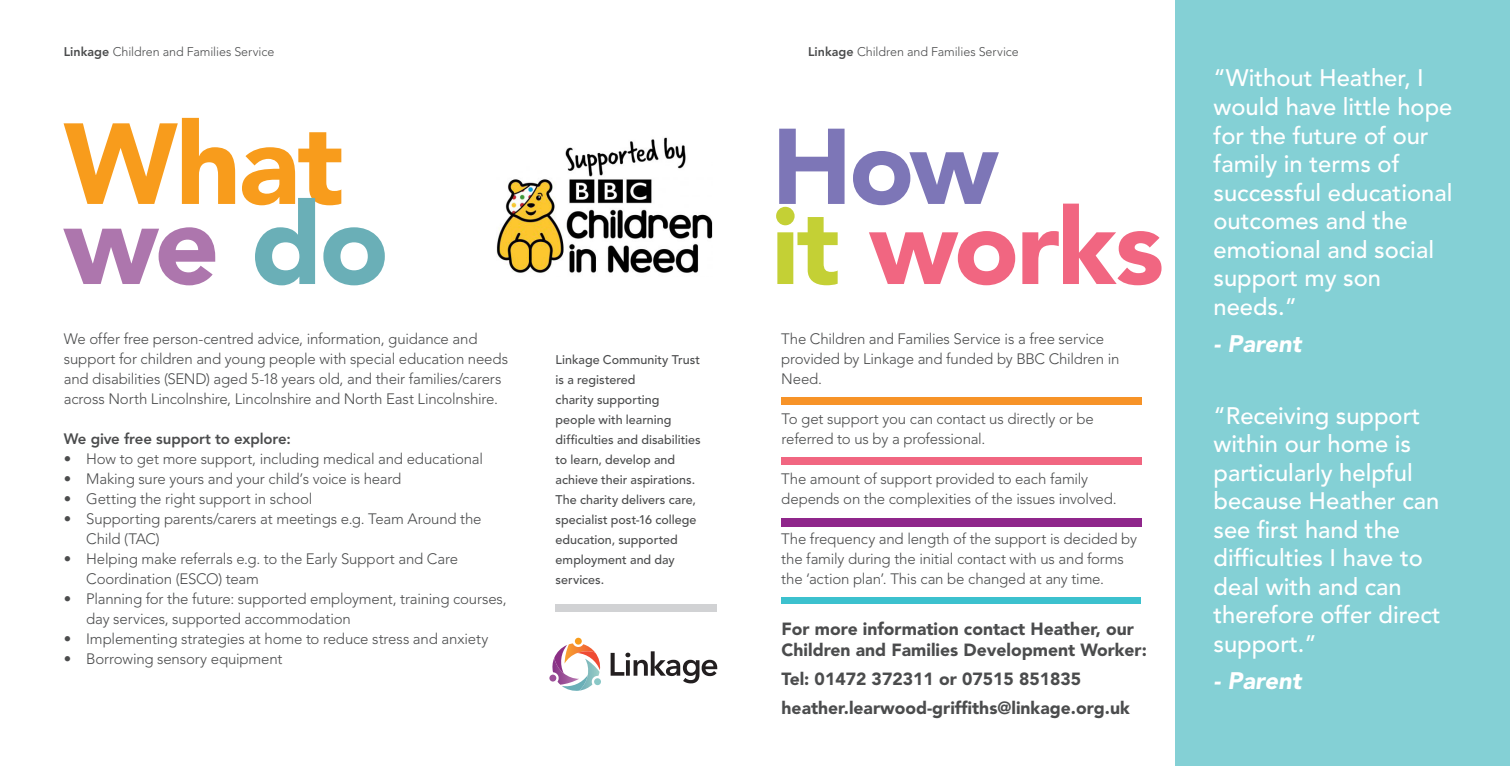
<style>
.page{position:relative;width:1510px;height:766px;background:#fff}
.page>*{position:absolute;margin:0;border:0;box-sizing:border-box;transform-origin:0 0}
.t1{font:900 113.75px "Avenir LT Std";color:#f89c1c}
.t2{font:900 113.75px "Avenir LT Std";color:#ad76ad}
.t3{font:900 106.25px "Avenir LT Std";letter-spacing:-.02em;color:#f16681}
.t4{font:900 106.25px "Avenir LT Std";color:#7d76b7}
.t5{font:500 23.75px/28.5px "Avenir LT Std";color:#fff}
.t6{font:italic 900 23.75px "Avenir LT Std";color:#fff}
.t7{font:900 17.5px/21px "Avenir LT Std";color:#4b4c4d}
.t8{font:300 15px/20px "Avenir LT Std";letter-spacing:-.01em;color:#4b4c4d}
.t9{font:800 15px "Avenir LT Std";letter-spacing:-.01em;color:#4b4c4d}
.t10{font:500 12.5px/20px "Avenir LT Std";color:#4b4c4d}
.t11{font:300 12.5px "Avenir LT Std";letter-spacing:-.005em;color:#4b4c4d}
.s1{font-weight:800}
.s2{color:#6aafb7}
.s3{color:#c4d035}
</style>
<div class="page">
<svg style="left:552px;top:643px;width:49px;height:48px"></svg>
<div style="left:549px;top:674px;width:7px;height:7px;background:#9c5099;border-radius:50%"></div>
<div style="left:575px;top:637px;width:7px;height:7px;background:#f89c1c;border-radius:50%"></div>
<div style="left:594px;top:678px;width:7px;height:7px;background:#8ac8c7;border-radius:50%"></div>
<svg style="left:610px;top:651px;width:107px;height:32px"></svg>
<div style="left:555px;top:604px;width:162px;height:7px;background:#d1d2d4"></div>
<div style="left:781px;top:597px;width:360px;height:6px;background:#3cc1ce"></div>
<div style="left:781px;top:517px;width:360px;height:9px;background:#8f268b"></div>
<div style="left:781px;top:457px;width:360px;height:7px;background:#f16681"></div>
<div style="left:781px;top:397px;width:360px;height:7px;background:#f79328"></div>
<div style="left:1175px;top:0;width:334px;height:765px;background:#84d0d5"></div>
<img style="left:496px;top:137px;width:216px;height:136px">
<p class="t11" style="left:64px;top:44px;width:212px"><span class="s1">Linkage</span> Children and Families Service</p>
<p class="t1" style="left:64px;top:95px;width:282px">What</p>
<p class="t2" style="left:64px;top:175px;width:326px">we <span class="s2">do</span></p>
<p class="t8" style="left:64px;top:329px;width:446px">We offer free person-centred advice, information, guidance and support for children and young people with special education needs and disabilities (SEND) aged 5-18 years old, and their families/carers across North Lincolnshire, Lincolnshire and North East Lincolnshire.</p>
<p class="t9" style="left:64px;top:430px;width:229px">We give free support to explore:</p>
<p class="t8" style="left:64px;top:449px;width:421px">• How to get more support, including medical and educational</p>
<p class="t8" style="left:64px;top:469px;width:339px">• Making sure yours and your child’s voice is heard</p>
<p class="t8" style="left:64px;top:489px;width:250px">• Getting the right support in school</p>
<p class="t8" style="left:86px;top:509px;width:397px;text-indent:-22px">• Supporting parents/carers at meetings e.g. Team Around the<br>Child (TAC)</p>
<p class="t8" style="left:86px;top:549px;width:373px;text-indent:-22px">• Helping make referrals e.g. to the Early Support and Care<br>Coordination (ESCO) team</p>
<p class="t8" style="left:86px;top:589px;width:422px;text-indent:-22px">• Planning for the future: supported employment, training courses, day services, supported accommodation</p>
<p class="t8" style="left:64px;top:629px;width:426px">• Implementing strategies at home to reduce stress and anxiety</p>
<p class="t8" style="left:64px;top:649px;width:220px">• Borrowing sensory equipment</p>
<p class="t10" style="left:555px;top:350px;width:146px">Linkage Community Trust is a registered</p>
<p class="t10" style="left:555px;top:390px;width:105px">charity supporting</p>
<p class="t10" style="left:555px;top:410px;width:147px">people with learning difficulties and disabilities to learn, develop and achieve their aspirations.</p>
<p class="t10" style="left:555px;top:490px;width:142px">The charity delivers care, specialist post-16 college education, supported employment and day services.</p>
<p class="t11" style="left:808px;top:44px;width:212px"><span class="s1">Linkage</span> Children and Families Service</p>
<p class="t4" style="left:771px;top:103px;width:228px">How</p>
<p class="t3" style="left:771px;top:183px;width:394px"><span class="s3">it</span> works</p>
<p class="t8" style="left:781px;top:329px;width:340px">The Children and Families Service is a free service provided by Linkage and funded by BBC Children in<br>Need.</p>
<p class="t8" style="left:781px;top:409px;width:314px">To get support you can contact us directly or be referred to us by a professional.</p>
<p class="t8" style="left:781px;top:469px;width:337px">The amount of support provided to each family depends on the complexities of the issues involved.</p>
<p class="t8" style="left:781px;top:529px;width:357px">The frequency and length of the support is decided by the family during the initial contact with us and forms the ‘action plan’. This can be changed at any time.</p>
<p class="t7" style="left:781px;top:618px;width:367px">For more information contact Heather, our<br>Children and Families Development Worker:</p>
<p class="t7" style="left:781px;top:668px;width:301px">Tel: 01472 372311 or 07515 851835</p>
<p class="t7" style="left:781px;top:696px;width:350px">heather.learwood-griffiths@linkage.org.uk</p>
<p class="t5" style="left:1213px;top:64px;width:240px">“Without Heather, I would have little hope for the future of our family in terms of successful educational outcomes and the emotional and social support my son needs.”</p>
<p class="t6" style="left:1213px;top:329px;width:89px">- Parent</p>
<p class="t5" style="left:1213px;top:401px;width:229px">“Receiving support within our home is particularly helpful because Heather can see first hand the difficulties I have to deal with and can therefore offer direct support.”</p>
<p class="t6" style="left:1213px;top:666px;width:89px">- Parent</p>
</div>
